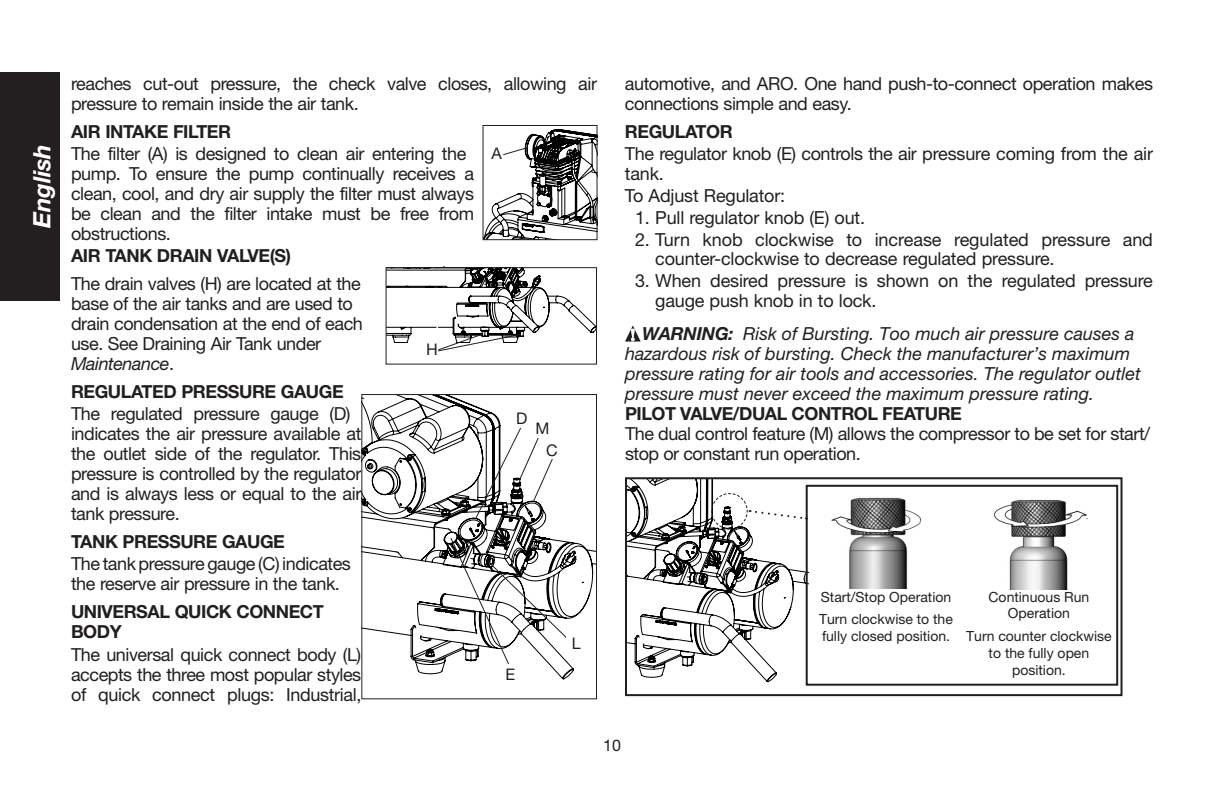
<style>
.page{position:relative;width:1224px;height:792px;background:#fff}
.page>*{position:absolute;margin:0;border:0;box-sizing:border-box;transform-origin:0 0}
.t1{font:italic 700 24px "Helvetica Neue LT Std";color:#fff}
.t2{font:18px/20px "Helvetica Neue LT Std";letter-spacing:-.025em;color:#231f20}
.t3{font:italic 18px/20px "Helvetica Neue LT Std";color:#231f20}
.t4{font:700 18px/20px "Helvetica Neue LT Std";letter-spacing:-.025em;color:#231f20}
.t5{font:16px "Helvetica Neue LT Std";color:#231f20}
.t6{font:14px/16.8px "Helvetica Neue LT Std";color:#231f20;text-align:center}
.s1{font-style:italic}
.s2{font-weight:700}
</style>
<div class="page">
<div style="left:0;top:72px;width:60px;height:228px;background:#231f20"></div>
<div style="left:483px;top:125px;width:115px;height:115px;border:1px solid #231f20"></div>
<svg style="left:483px;top:129px;width:114px;height:111px"></svg>
<svg style="left:363px;top:396px;width:232px;height:283px"></svg>
<div style="left:361px;top:394px;width:236px;height:305px;border:1px solid #231f20"></div>
<svg style="left:450px;top:537px;width:118px;height:130px"></svg>
<div style="left:542px;top:441px;width:20px;height:18px;background:#fff"></div>
<div style="left:512px;top:409px;width:20px;height:18px;background:#fff"></div>
<div style="left:567px;top:634px;width:19px;height:19px;background:#fff"></div>
<div style="left:501px;top:665px;width:19px;height:18px;background:#fff"></div>
<svg style="left:625px;top:325px;width:16px;height:17px"></svg>
<svg style="left:628px;top:480px;width:244px;height:202px"></svg>
<div style="left:625px;top:477px;width:498px;height:219px;border:2px solid #231f20"></div>
<svg style="left:711px;top:493px;width:95px;height:37px"></svg>
<div style="left:806px;top:485px;width:312px;height:201px;border:2px solid #231f20"></div>
<div style="left:810px;top:492px;width:291px;height:189px;background:#fff"></div>
<img style="left:831px;top:497px;width:91px;height:92px">
<img style="left:994px;top:500px;width:94px;height:90px">
<svg style="left:474px;top:419px;width:80px;height:102px"></svg>
<div style="left:533px;top:419px;width:19px;height:18px;background:#fff"></div>
<svg style="left:386px;top:267px;width:211px;height:93px"></svg>
<h1 class="t1" style="left:27px;top:228px;width:85px;rotate:-90deg">English</h1>
<p class="t2" style="left:71px;top:73px;width:527px">reaches cut-out pressure, the check valve closes, allowing air pressure to remain inside the air tank.</p>
<p class="t4" style="left:71px;top:121px;width:162px">AIR INTAKE FILTER</p>
<p class="t2" style="left:71px;top:143px;width:397px">The filter (A) is designed to clean air entering the</p>
<p class="t5" style="left:491px;top:144px;width:12px">A</p>
<p class="t2" style="left:71px;top:163px;width:405px;text-align:justify">pump. To ensure the pump continually receives a clean, cool, and dry air supply the filter must always be clean and the filter intake must be free from obstructions.</p>
<p class="t4" style="left:71px;top:245px;width:222px">AIR TANK DRAIN VALVE(S)</p>
<p class="t2" style="left:71px;top:274px;width:291px">The drain valves (H) are located at the</p>
<p class="t2" style="left:71px;top:294px;width:293px">base of the air tanks and are used to drain condensation at the end of each use. See Draining Air Tank under<br><span class="s1">Maintenance</span>.</p>
<p class="t4" style="left:71px;top:381px;width:274px">REGULATED PRESSURE GAUGE</p>
<p class="t2" style="left:71px;top:404px;width:281px">The regulated pressure gauge (D)</p>
<p class="t5" style="left:546px;top:440px;width:13px">C</p>
<p class="t5" style="left:516px;top:409px;width:13px">D</p>
<p class="t5" style="left:536px;top:419px;width:15px">M</p>
<p class="t2" style="left:71px;top:424px;width:292px;text-align:justify">indicates the air pressure available at the outlet side of the regulator. This pressure is controlled by the regulator and is always less or equal to the air tank pressure.</p>
<p class="t4" style="left:71px;top:532px;width:215px">TANK PRESSURE GAUGE</p>
<p class="t2" style="left:71px;top:554px;width:281px">The tank pressure gauge (C) indicates the reserve air pressure in the tank.</p>
<p class="t4" style="left:71px;top:602px;width:254px">UNIVERSAL QUICK CONNECT<br>BODY</p>
<p class="t2" style="left:71px;top:644px;width:292px;text-align:justify">The universal quick connect body (L) accepts the three most popular styles of quick connect plugs: Industrial,</p>
<p class="t5" style="left:572px;top:634px;width:10px">L</p>
<p class="t5" style="left:505px;top:664px;width:11px">E</p>
<p class="t2" style="left:625px;top:73px;width:530px">automotive, and ARO. One hand push-to-connect operation makes connections simple and easy.</p>
<p class="t4" style="left:625px;top:121px;width:109px">REGULATOR</p>
<p class="t2" style="left:625px;top:143px;width:530px">The regulator knob (E) controls the air pressure coming from the air tank.</p>
<p class="t2" style="left:625px;top:186px;width:162px">To Adjust Regulator:</p>
<p class="t2" style="left:635px;top:208px;width:231px">1. Pull regulator knob (E) out.</p>
<p class="t2" style="left:655px;top:230px;width:499px;line-height:19.4px;text-indent:-20px">2. Turn knob clockwise to increase regulated pressure and counter-clockwise to decrease regulated pressure.</p>
<p class="t2" style="left:655px;top:271px;width:499px;text-indent:-20px">3. When desired pressure is shown on the regulated pressure gauge push knob in to lock.</p>
<p class="t3" style="left:625px;top:323px;width:517px;text-indent:17px"><span class="s2">WARNING:</span> Risk of Bursting. Too much air pressure causes a hazardous risk of bursting. Check the manufacturer’s maximum pressure rating for air tools and accessories. The regulator outlet pressure must never exceed the maximum pressure rating.</p>
<p class="t4" style="left:625px;top:403px;width:338px">PILOT VALVE/DUAL CONTROL FEATURE</p>
<p class="t2" style="left:625px;top:423px;width:527px">The dual control feature (M) allows the compressor to be set for start/ stop or constant run operation.</p>
<p class="t6" style="left:819px;top:585px;width:135px;line-height:22.8px;text-align:left">Start/Stop Operation<br>Turn clockwise to the</p>
<p class="t6" style="left:822px;top:628px;width:130px">fully closed position.</p>
<p class="t6" style="left:989px;top:588px;width:102px">Continuous Run<br>Operation</p>
<p class="t6" style="left:966px;top:628px;width:147px">Turn counter clockwise to the fully open position.</p>
<p class="t5" style="left:603px;top:736px;width:19px">10</p>
</div>
